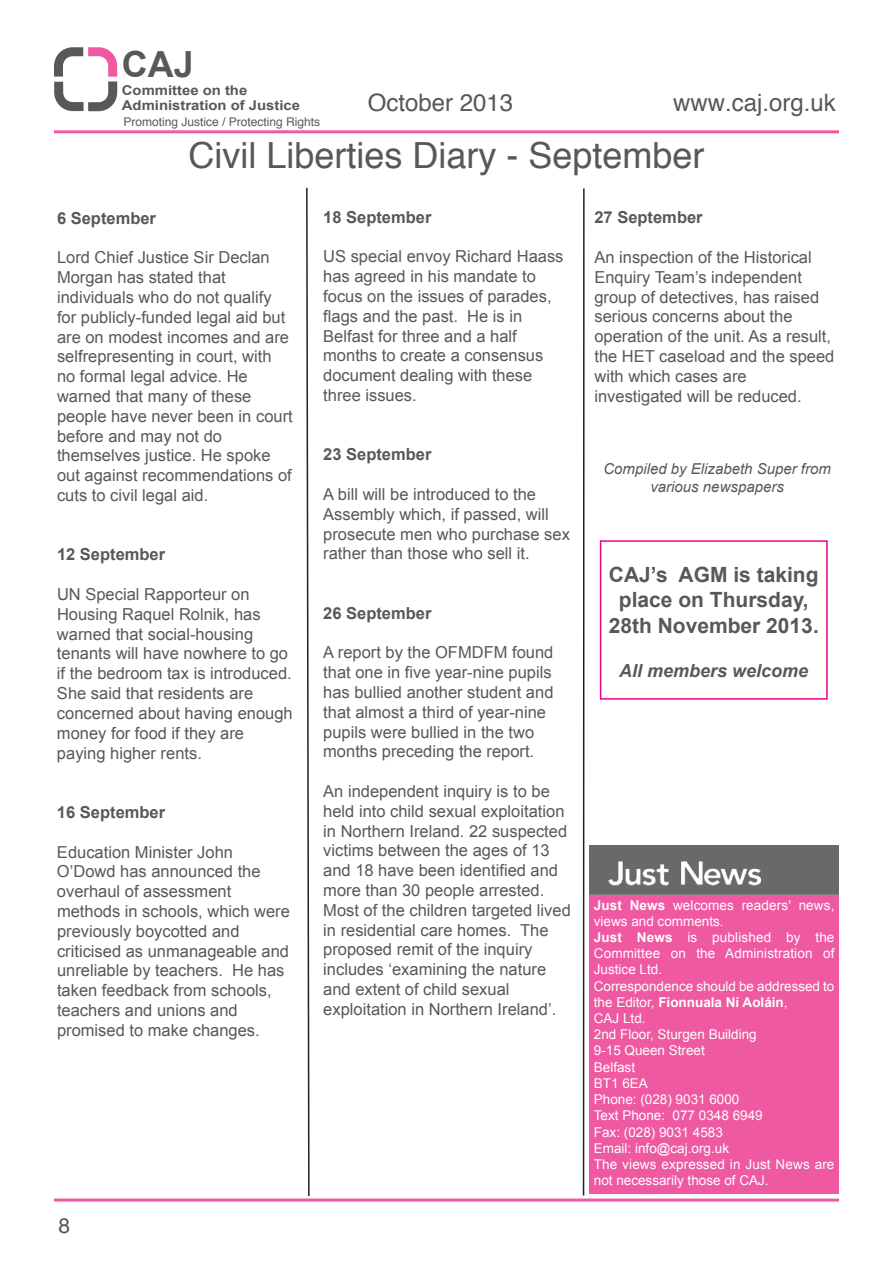
<style>
.page{position:relative;width:893px;height:1263px;background:#fff}
.page>*{position:absolute;margin:0;border:0;box-sizing:border-box;transform-origin:0 0}
.t1{font:36px "Helvetica";color:#57585a}
.t2{font:700 36px "Arial";color:#57585a}
.t3{font:24px "Helvetica";color:#57585a}
.t4{font:700 21px/25.2px "Arial";color:#57585a;text-align:center}
.t5{font:21px "Helvetica";color:#57585a}
.t6{font:italic 700 18px "Arial";color:#57585a}
.t7{font:16.5px/19.8px "Arial";color:#57585a}
.t8{font:700 16.5px "Arial";color:#57585a}
.t9{font:italic 15px/18px "Arial";color:#57585a;text-align:center}
.t10{font:13.5px/16.2px "Arial";color:#fff}
.t11{font:700 13.5px/15px "Arial";color:#57585a;scale:1.1 1}
.t12{font:12px "Helvetica";color:#57585a}
.s1{font-weight:700}
</style>
<div class="page">
<img style="left:589px;top:845px;width:250px;height:50px">
<div style="left:589px;top:895px;width:250px;height:299px;background:#ef59a1"></div>
<hr style="left:54px;top:1198px;width:785px;height:3px;background:#ef59a1">
<hr style="left:54px;top:130px;width:785px;height:3px;background:#ef59a1">
<svg style="left:54px;top:47px;width:64px;height:65px"></svg>
<svg style="left:306px;top:187px;width:4px;height:1009px"></svg>
<hr style="left:583px;top:188px;width:2px;height:1007px;background:#231f20">
<div style="left:600px;top:540px;width:228px;height:160px;border:2px solid #ed028c"></div>
<h1 class="t2" style="left:122px;top:45px;width:74px">CAJ</h1>
<p class="t11" style="left:122px;top:83px;width:164px">Committee on the<br>Administration of Justice</p>
<p class="t12" style="left:123px;top:117px;width:198px">Promoting Justice / Protecting Rights</p>
<h1 class="t1" style="left:188px;top:141px;width:518px">Civil Liberties Diary - September</h1>
<p class="t8" style="left:57px;top:209px;width:101px">6 September</p>
<p class="t7" style="left:57px;top:248px;width:237px">Lord Chief Justice Sir Declan<br>Morgan has stated that individuals who do not qualify for publicly-funded legal aid but are on modest incomes and are selfrepresenting in court, with no formal legal advice. He warned that many of these people have never been in court before and may not do themselves justice. He spoke out against recommendations of cuts to civil legal aid.</p>
<h2 class="t3" style="left:368px;top:92px;width:147px">October 2013</h2>
<h2 class="t3" style="left:673px;top:92px;width:164px">www.caj.org.uk</h2>
<p class="t8" style="left:323px;top:208px;width:110px">18 September</p>
<p class="t7" style="left:323px;top:247px;width:242px">US special envoy Richard Haass has agreed in his mandate to focus on the issues of parades, flags and the past. He is in<br>Belfast for three and a half months to create a consensus document dealing with these three issues.</p>
<p class="t8" style="left:594px;top:208px;width:110px">27 September</p>
<p class="t7" style="left:594px;top:247px;width:242px">An inspection of the Historical<br>Enquiry Team’s independent group of detectives, has raised serious concerns about the operation of the unit. As a result, the HET caseload and the speed with which cases are investigated will be reduced.</p>
<p class="t8" style="left:323px;top:445px;width:110px">23 September</p>
<p class="t7" style="left:323px;top:484px;width:248px">A bill will be introduced to the<br>Assembly which, if passed, will prosecute men who purchase sex rather than those who sell it.</p>
<p class="t9" style="left:603px;top:460px;width:229px">Compiled by Elizabeth Super from various newspapers</p>
<p class="t8" style="left:57px;top:545px;width:110px">12 September</p>
<p class="t7" style="left:57px;top:584px;width:237px">UN Special Rapporteur on<br>Housing Raquel Rolnik, has warned that social-housing tenants will have nowhere to go if the bedroom tax is introduced.<br>She said that residents are concerned about having enough money for food if they are paying higher rents.</p>
<p class="t4" style="left:609px;top:562px;width:212px">CAJ’s AGM is taking place on Thursday,<br>28th November 2013.</p>
<p class="t6" style="left:619px;top:661px;width:191px">All members welcome</p>
<p class="t8" style="left:323px;top:604px;width:110px">26 September</p>
<p class="t7" style="left:323px;top:643px;width:232px">A report by the OFMDFM found that one in five year-nine pupils has bullied another student and that almost a third of year-nine pupils were bullied in the two months preceding the report.</p>
<p class="t7" style="left:323px;top:781px;width:249px">An independent inquiry is to be held into child sexual exploitation in Northern Ireland. 22 suspected victims between the ages of 13 and 18 have been identified and more than 30 people arrested.<br>Most of the children targeted lived in residential care homes. The proposed remit of the inquiry includes ‘examining the nature and extent of child sexual exploitation in Northern Ireland’.</p>
<p class="t8" style="left:57px;top:803px;width:110px">16 September</p>
<p class="t7" style="left:57px;top:842px;width:234px">Education Minister John<br>O’Dowd has announced the overhaul of assessment methods in schools, which were previously boycotted and criticised as unmanageable and unreliable by teachers. He has taken feedback from schools, teachers and unions and promised to make changes.</p>
<p class="t10" style="left:594px;top:897px;width:242px"><span class="s1">Just News</span> welcomes readers' news, views and comments.<br><span class="s1">Just News</span> is published by the<br>Committee on the Administration of<br>Justice Ltd.<br>Correspondence should be addressed to the Editor, <span class="s1">Fionnuala Ní Aoláin</span>,<br>CAJ Ltd.<br>2nd Floor, Sturgen Building<br>9-15 Queen Street<br>Belfast<br>BT1 6EA<br>Phone: (028) 9031 6000<br>Text Phone: 077 0348 6949<br>Fax: (028) 9031 4583<br>Email: info@caj.org.uk<br>The views expressed in Just News are not necessarily those of CAJ.</p>
<p class="t5" style="left:58px;top:1216px;width:13px">8</p>
</div>
